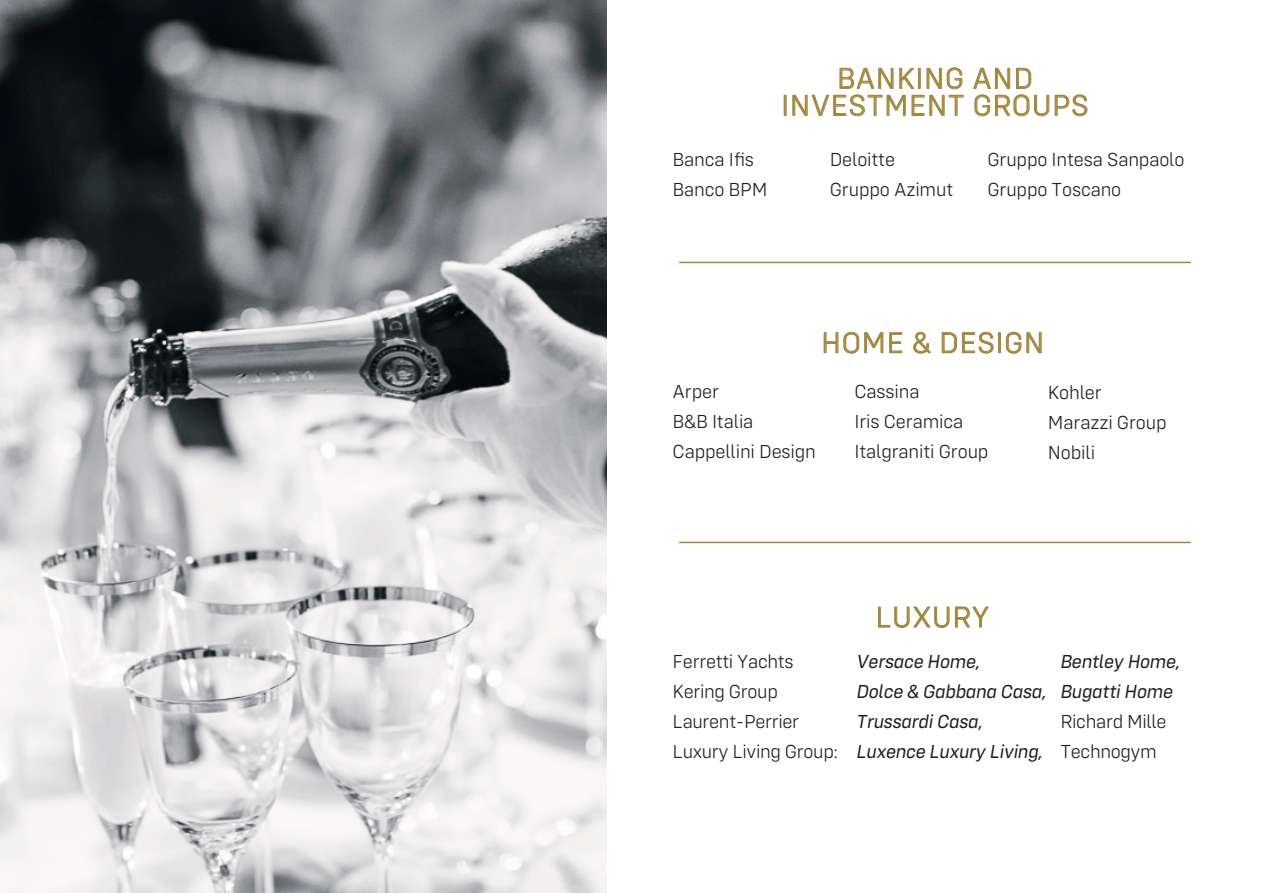
<style>
.page{position:relative;width:1263px;height:893px;background:#fff}
.page>*{position:absolute;margin:0;border:0;box-sizing:border-box;transform-origin:0 0}
.t1{font:300 30px/27px "Config";letter-spacing:.025em;color:#a3873f;text-align:center}
.t2{font:300 19.5px/30px "Config";letter-spacing:-.01em;color:#241f1f}
.t3{font:italic 19.5px/30px "Config";letter-spacing:-.02em;color:#241f1f}
</style>
<div class="page">
<svg style="left:878px;top:606px;width:111px;height:22px"></svg>
<div style="left:784px;top:95px;width:2px;height:21px;border:1px solid #a3873f"></div>
<svg style="left:792px;top:67px;width:172px;height:50px"></svg>
<svg style="left:973px;top:68px;width:115px;height:49px"></svg>
<svg style="left:823px;top:331px;width:79px;height:23px"></svg>
<svg style="left:913px;top:331px;width:18px;height:23px"></svg>
<svg style="left:941px;top:331px;width:53px;height:23px"></svg>
<div style="left:998px;top:332px;width:3px;height:21px;border:1px solid #a3873f"></div>
<svg style="left:1006px;top:331px;width:36px;height:23px"></svg>
<hr style="left:679px;top:262px;width:512px;height:1px;background:#a3873f">
<hr style="left:679px;top:542px;width:512px;height:1px;background:#a3873f">
<img style="left:0;top:0;width:606px;height:892px">
<h1 class="t1" style="left:781px;top:65px;width:309px">BANKING AND<br>INVESTMENT GROUPS</h1>
<p class="t2" style="left:673px;top:144px;width:96px">Banca Ifis<br>Banco BPM</p>
<p class="t2" style="left:830px;top:144px;width:125px">Deloitte<br>Gruppo Azimut</p>
<p class="t2" style="left:987px;top:145px;width:199px">Gruppo Intesa Sanpaolo<br>Gruppo Toscano</p>
<h1 class="t1" style="left:821px;top:329px;width:225px">HOME &amp; DESIGN</h1>
<p class="t2" style="left:673px;top:376px;width:145px">Arper<br>B&amp;B Italia<br>Cappellini Design</p>
<p class="t2" style="left:854px;top:377px;width:136px">Cassina<br>Iris Ceramica<br>Italgraniti Group</p>
<p class="t2" style="left:1048px;top:377px;width:120px">Kohler<br>Marazzi Group<br>Nobili</p>
<h1 class="t1" style="left:875px;top:603px;width:115px">LUXURY</h1>
<p class="t2" style="left:673px;top:646px;width:167px">Ferretti Yachts<br>Kering Group<br>Laurent-Perrier<br>Luxury Living Group:</p>
<p class="t3" style="left:856px;top:646px;width:191px">Versace Home,<br>Dolce &amp; Gabbana Casa,<br>Trussardi Casa,<br>Luxence Luxury Living,</p>
<p class="t3" style="left:1060px;top:647px;width:121px">Bentley Home,<br>Bugatti Home</p>
<p class="t2" style="left:1060px;top:707px;width:108px">Richard Mille<br>Technogym</p>
</div>
